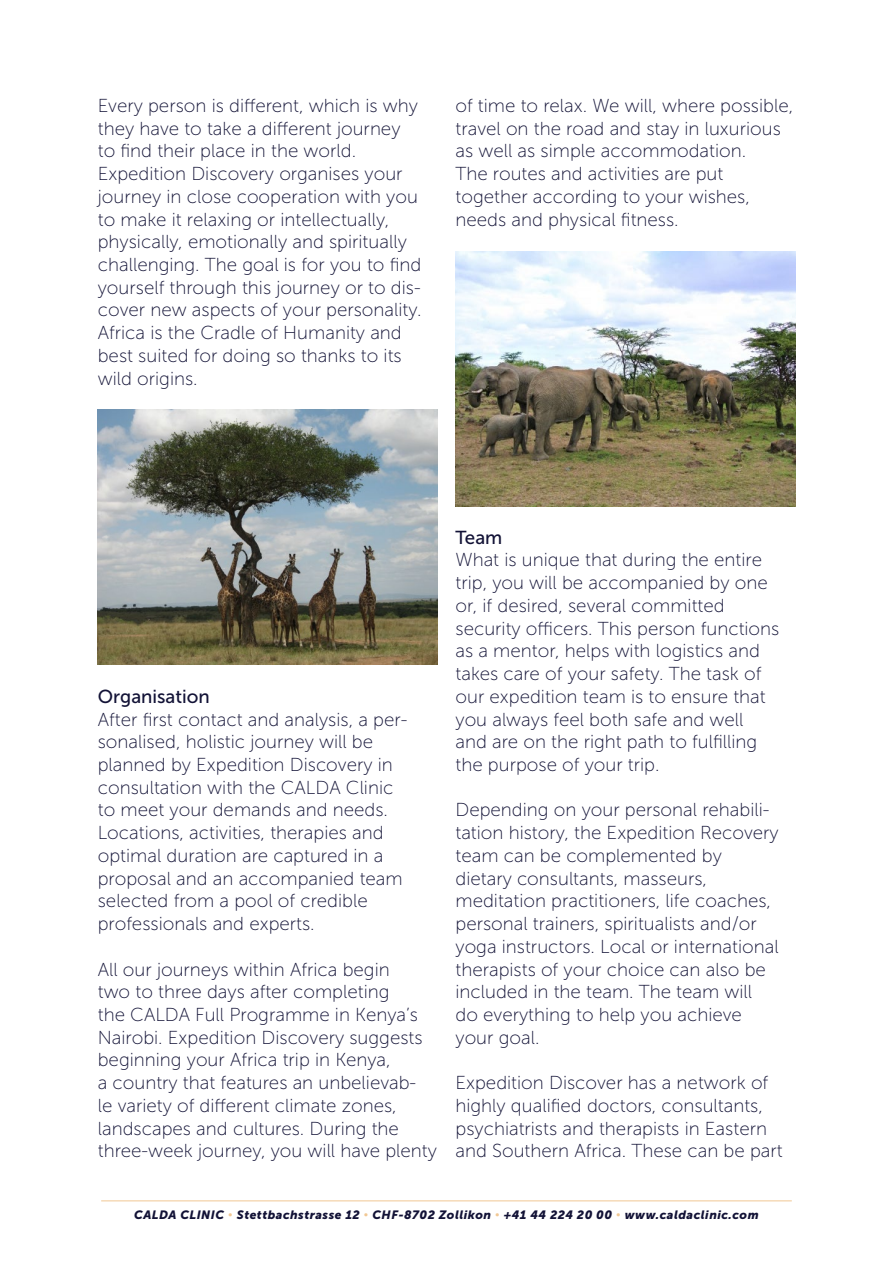
<style>
.page{position:relative;width:893px;height:1263px;background:#fff}
.page>*{position:absolute;margin:0;border:0;box-sizing:border-box;transform-origin:0 0}
.t1{font:18.75px/22.8px "Museo Sans 100";color:#121236}
.t2{font:18.75px "Museo Sans 500";color:#121236}
.t3{font:italic 12px "Museo Sans 900";letter-spacing:.04em;color:#121236}
.s1{font-family:"Museo Sans 100";font-style:normal;color:#f1c894}
</style>
<div class="page">
<img style="left:98px;top:409px;width:339px;height:255px">
<img style="left:455px;top:252px;width:340px;height:255px">
<hr style="left:101px;top:1200px;width:691px;height:1px;background:#f1c894">
<p class="t1" style="left:98px;top:94px;width:325px">Every person is different, which is why they have to take a different journey to find their place in the world.<br>Expedition Discovery organises your journey in close cooperation with you to make it relaxing or intellectually, physically, emotionally and spiritually challenging. The goal is for you to find yourself through this journey or to dis&shy;cover new aspects of your personality.<br>Africa is the Cradle of Humanity and best suited for doing so thanks to its wild origins.</p>
<p class="t1" style="left:455px;top:94px;width:339px">of time to relax. We will, where possible, travel on the road and stay in luxurious as well as simple accommodation.<br>The routes and activities are put together according to your wishes, needs and physical fitness.</p>
<p class="t2" style="left:98px;top:686px;width:114px">Organisation</p>
<p class="t1" style="left:98px;top:708px;width:310px">After first contact and analysis, a per&shy;sonalised, holistic journey will be planned by Expedition Discovery in consultation with the CALDA Clinic to meet your demands and needs.<br>Locations, activities, therapies and optimal duration are captured in a proposal and an accompanied team selected from a pool of credible professionals and experts.</p>
<p class="t1" style="left:98px;top:958px;width:341px">All our journeys within Africa begin<br>two to three days after completing<br>the CALDA Full Programme in Kenya’s Nairobi. Expedition Discovery suggests beginning your Africa trip in Kenya,<br>a country that features an unbelievab-<br>le variety of different climate zones, landscapes and cultures. During the three-week journey, you will have plenty</p>
<p class="t2" style="left:455px;top:527px;width:48px">Team</p>
<p class="t1" style="left:455px;top:549px;width:325px">What is unique that during the entire trip, you will be accompanied by one or, if desired, several committed security officers. This person functions as a mentor, helps with logistics and takes care of your safety. The task of our expedition team is to ensure that you always feel both safe and well and are on the right path to fulfilling the purpose of your trip.</p>
<p class="t1" style="left:455px;top:799px;width:325px">Depending on your personal rehabili&shy;tation history, the Expedition Recovery team can be complemented by dietary consultants, masseurs, meditation practitioners, life coaches, personal trainers, spiritualists and/or yoga instructors. Local or international therapists of your choice can also be included in the team. The team will do everything to help you achieve your goal.</p>
<p class="t1" style="left:455px;top:1071px;width:329px">Expedition Discover has a network of highly qualified doctors, consultants, psychiatrists and therapists in Eastern and Southern Africa. These can be part</p>
<p class="t3" style="left:134px;top:1208px;width:626px">CALDA CLINIC <span class="s1">•</span> Stettbachstrasse 12 <span class="s1">•</span> CHF-8702 Zollikon <span class="s1">•</span> +41 44 224 20 00 <span class="s1">•</span> www.caldaclinic.com</p>
</div>
